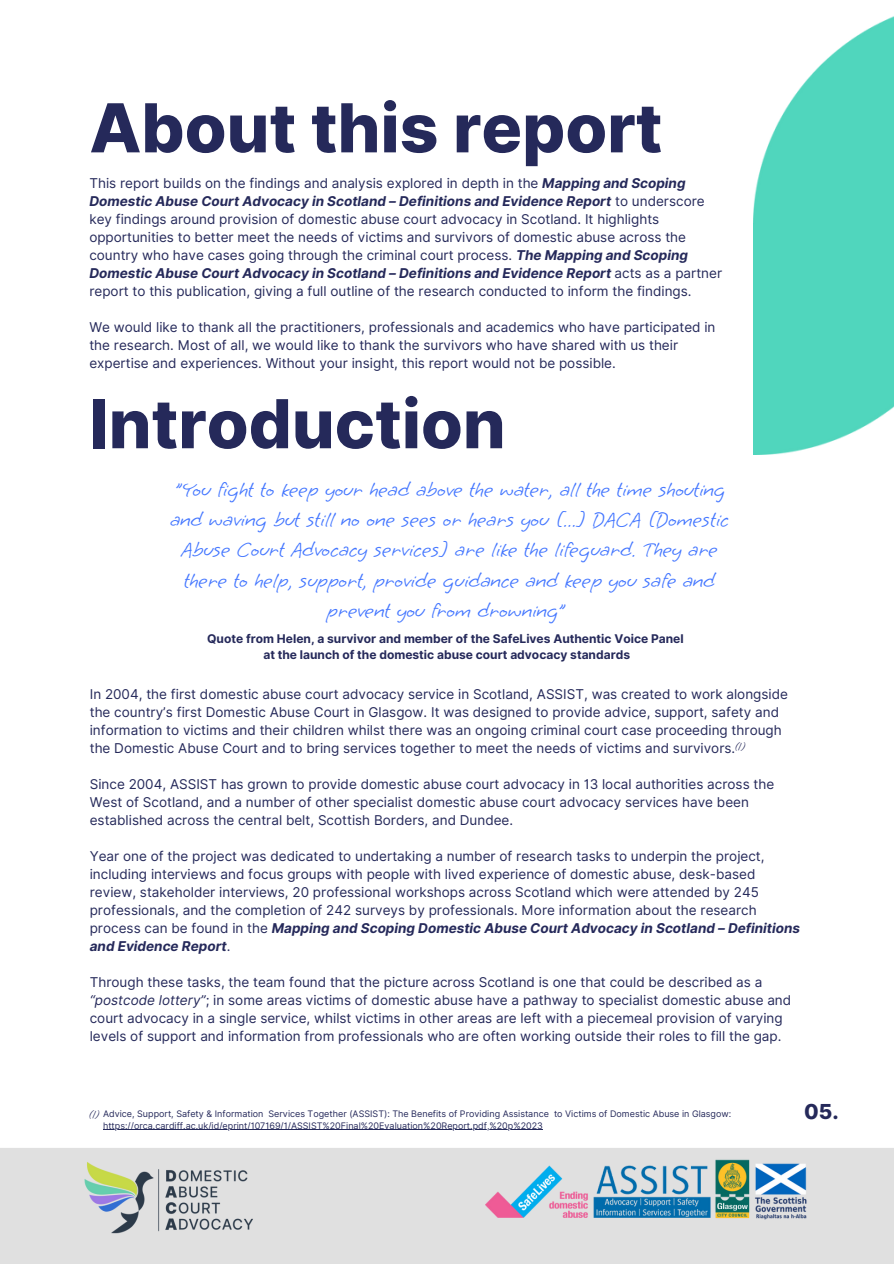
<style>
.page{position:relative;width:894px;height:1264px;background:#fff}
.page>*{position:absolute;margin:0;border:0;box-sizing:border-box;transform-origin:0 0}
.t1{font:800 67.5px "Inter";color:#25295a}
.t2{font:22.5px/30.3px "Grape Nuts";color:#4376ff;text-align:center}
.t3{font:800 20.7px "Inter";color:#25295a}
.t4{font:13.5px/18px "Inter";color:#25295a}
.t5{font:700 12px/16px "Inter";color:#25295a;text-align:center}
.t6{font:12px "Grape Nuts";color:#25295a}
.t7{font:9px "Inter";color:#25295a}
.s1{font-weight:700;font-style:italic}
.s2{font-style:italic}
</style>
<div class="page">
<div style="left:0;top:1148px;width:893px;height:115px;background:#e0e0e0"></div>
<img style="left:79px;top:1152px;width:189px;height:90px">
<img style="left:474px;top:1148px;width:371px;height:91px">
<img style="left:753px;top:16px;width:140px;height:438px">
<hr style="left:103px;top:1129px;width:440px;height:1px;background:#25295a">
<h4 class="t1" style="left:89px;top:87px;width:574px">About this report</h4>
<h1 class="t4" style="left:89px;top:174px;width:634px">This report builds on the findings and analysis explored in depth in the <span class="s1">Mapping and Scoping Domestic Abuse Court Advocacy in Scotland – Definitions and Evidence Report</span> to underscore key findings around provision of domestic abuse court advocacy in Scotland. It highlights opportunities to better meet the needs of victims and survivors of domestic abuse across the country who have cases going through the criminal court process. <span class="s1">The Mapping and Scoping Domestic Abuse Court Advocacy in Scotland – Definitions and Evidence Report</span> acts as a partner report to this publication, giving a full outline of the research conducted to inform the findings.</h1>
<h4 class="t4" style="left:89px;top:318px;width:627px">We would like to thank all the practitioners, professionals and academics who have participated in the research. Most of all, we would like to thank the survivors who have shared with us their expertise and experiences. Without your insight, this report would not be possible.</h4>
<h4 class="t1" style="left:89px;top:383px;width:417px">Introduction</h4>
<h4 class="t2" style="left:170px;top:474px;width:560px">"You fight to keep your head above the water, all the time shouting and waving but still no one sees or hears you [...] DACA [Domestic Abuse Court Advocacy services] are like the lifeguard. They are there to help, support, provide guidance and keep you safe and prevent you from drowning”</h4>
<h4 class="t5" style="left:207px;top:630px;width:478px">Quote from Helen, a survivor and member of the SafeLives Authentic Voice Panel at the launch of the domestic abuse court advocacy standards</h4>
<h1 class="t4" style="left:90px;top:685px;width:699px">In 2004, the first domestic abuse court advocacy service in Scotland, ASSIST, was created to work alongside the country’s first Domestic Abuse Court in Glasgow. It was designed to provide advice, support, safety and information to victims and their children whilst there was an ongoing criminal court case proceeding through the Domestic Abuse Court and to bring services together to meet the needs of victims and survivors.</h1>
<p class="t4" style="left:90px;top:775px;width:685px">Since 2004, ASSIST has grown to provide domestic abuse court advocacy in 13 local authorities across the<br>West of Scotland, and a number of other specialist domestic abuse court advocacy services have been established across the central belt, Scottish Borders, and Dundee.</p>
<h3 class="t4" style="left:90px;top:847px;width:711px">Year one of the project was dedicated to undertaking a number of research tasks to underpin the project, including interviews and focus groups with people with lived experience of domestic abuse, desk-based review, stakeholder interviews, 20 professional workshops across Scotland which were attended by 245 professionals, and the completion of 242 surveys by professionals. More information about the research process can be found in the <span class="s1">Mapping and Scoping Domestic Abuse Court Advocacy in Scotland – Definitions and Evidence Report</span>.</h3>
<h5 class="t4" style="left:90px;top:973px;width:702px">Through these tasks, the team found that the picture across Scotland is one that could be described as a <span class="s2">“postcode lottery”</span>; in some areas victims of domestic abuse have a pathway to specialist domestic abuse and court advocacy in a single service, whilst victims in other areas are left with a piecemeal provision of varying levels of support and information from professionals who are often working outside their roles to fill the gap.</h5>
<h6 class="t6" style="left:734px;top:739px;width:13px">(1)</h6>
<h6 class="t6" style="left:88px;top:1107px;width:13px">(1)</h6>
<p class="t7" style="left:103px;top:1107px;width:629px">Advice, Support, Safety &amp; Information Services Together (ASSIST): The Benefits of Providing Assistance to Victims of Domestic Abuse in Glasgow:</p>
<h2 class="t7" style="left:103px;top:1119px;width:441px">https://orca.cardiff.ac.uk/id/eprint/107169/1/ASSIST%20Final%20Evaluation%20Report.pdf,%20p%2023</h2>
<h4 class="t3" style="left:804px;top:1099px;width:36px">05.</h4>
</div>
